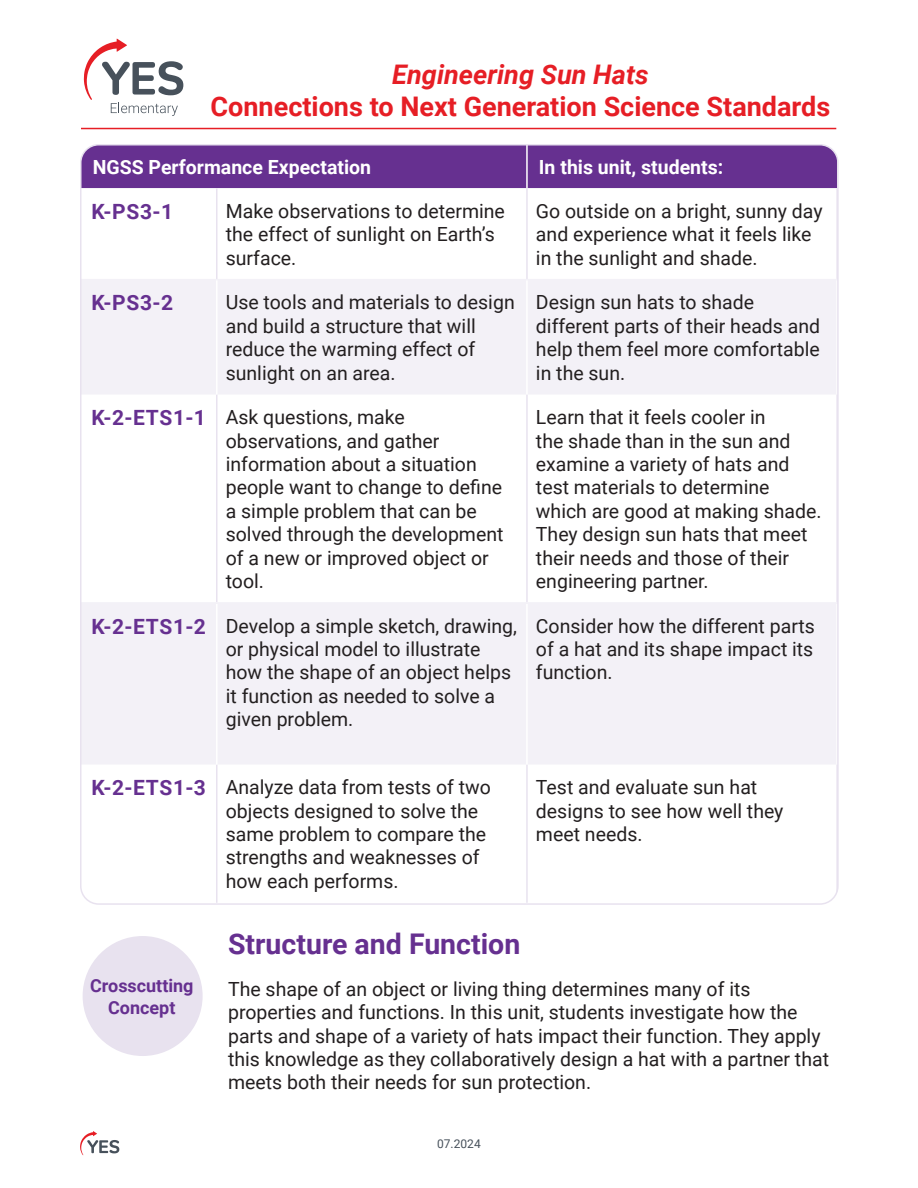
<style>
.page{position:relative;width:918px;height:1188px;background:#fff}
.page>*{position:absolute;margin:0;border:0;box-sizing:border-box;transform-origin:0 0}
.t1{font:700 28.5px "Roboto";color:#663090}
.t2{font:700 27px "Roboto";color:#e61e25}
.t3{font:italic 700 27px "Roboto";color:#e61e25}
.t4{font:700 21px "Roboto";letter-spacing:.035em;color:#663090}
.Body_Text{font:19.5px/23.4px "Roboto";color:#231f20}
.t5{font:700 19.5px "Roboto";color:#fff}
.t6{font:700 18px/21.6px "Roboto";color:#663090;text-align:center}
.t7{font:12px "Roboto";color:#47515b}
.s1{font-weight:700;font-size:21px;color:#663090}
</style>
<div class="page">
<svg style="left:80px;top:1131px;width:39px;height:24px"></svg>
<hr style="left:81px;top:128px;width:755px;height:1px;background:#e61e25">
<svg style="left:84px;top:39px;width:99px;height:77px"></svg>
<div style="left:83px;top:147px;width:753px;height:41px;background:#663090"></div>
<svg style="left:83px;top:280px;width:753px;height:484px;fill:#f3f1f7"></svg>
<hr style="left:836px;top:765px;width:2px;height:138px;background:#e8e2ef">
<hr style="left:81px;top:279px;width:136px;height:1px;background:#f3f1f7">
<hr style="left:217px;top:279px;width:310px;height:1px;background:#f3f1f7">
<hr style="left:527px;top:279px;width:311px;height:1px;background:#f3f1f7">
<hr style="left:526px;top:145px;width:2px;height:43px;background:#fff">
<hr style="left:216px;top:188px;width:2px;height:91px;background:#e8e2ef">
<hr style="left:526px;top:188px;width:2px;height:91px;background:#e8e2ef">
<hr style="left:216px;top:395px;width:2px;height:207px;background:#e8e2ef">
<hr style="left:526px;top:395px;width:2px;height:207px;background:#e8e2ef">
<hr style="left:216px;top:765px;width:2px;height:138px;background:#e8e2ef">
<hr style="left:526px;top:765px;width:2px;height:138px;background:#e8e2ef">
<hr style="left:216px;top:280px;width:2px;height:114px;background:#fff">
<hr style="left:526px;top:280px;width:2px;height:114px;background:#fff">
<hr style="left:216px;top:604px;width:2px;height:161px;background:#fff">
<hr style="left:526px;top:604px;width:2px;height:161px;background:#fff">
<hr style="left:81px;top:602px;width:136px;height:2px;background:#f3f1f7">
<hr style="left:217px;top:602px;width:310px;height:2px;background:#f3f1f7">
<hr style="left:527px;top:602px;width:311px;height:2px;background:#f3f1f7">
<div style="left:81px;top:935px;width:123px;height:123px;background:#e8e2ef;border-radius:50%"></div>
<div style="left:80px;top:933px;width:126px;height:126px;border:3px solid #fff;border-radius:50%"></div>
<h2 class="t3" style="left:392px;top:55px;width:258px">Engineering Sun Hats</h2>
<h2 class="t2" style="left:211px;top:88px;width:621px">Connections to Next Generation Science Standards</h2>
<p class="t5" style="left:93px;top:153px;width:280px">NGSS Performance Expectation</p>
<p class="t5" style="left:539px;top:153px;width:186px">In this unit, students:</p>
<p class="t4" style="left:92px;top:197px;width:83px">K-PS3-1</p>
<p class="Body_Text" style="left:226px;top:199px;width:281px">Make observations to determine the effect of sunlight on Earth’s surface.</p>
<p class="Body_Text" style="left:536px;top:199px;width:288px">Go outside on a bright, sunny day and experience what it feels like in the sunlight and shade.</p>
<p class="t4" style="left:92px;top:288px;width:83px">K-PS3-2</p>
<p class="Body_Text" style="left:226px;top:290px;width:291px">Use tools and materials to design and build a structure that will reduce the warming effect of sunlight on an area.</p>
<p class="Body_Text" style="left:536px;top:290px;width:286px">Design sun hats to shade different parts of their heads and help them feel more comfortable in the sun.</p>
<p class="Body_Text" style="left:226px;top:405px;width:279px;text-indent:-134px"><span class="s1">K-2-ETS1-1</span> Ask questions, make observations, and gather information about a situation people want to change to define a simple problem that can be solved through the development of a new or improved object or tool.</p>
<p class="Body_Text" style="left:536px;top:405px;width:287px">Learn that it feels cooler in<br>the shade than in the sun and examine a variety of hats and test materials to determine which are good at making shade.<br>They design sun hats that meet their needs and those of their engineering partner.</p>
<p class="Body_Text" style="left:226px;top:613px;width:293px;text-indent:-134px"><span class="s1">K-2-ETS1-2</span> Develop a simple sketch, drawing, or physical model to illustrate how the shape of an object helps it function as needed to solve a given problem.</p>
<p class="Body_Text" style="left:536px;top:613px;width:280px;text-align:justify">Consider how the different parts of a hat and its shape impact its function.</p>
<p class="Body_Text" style="left:226px;top:775px;width:267px;text-indent:-134px"><span class="s1">K-2-ETS1-3</span> Analyze data from tests of two objects designed to solve the same problem to compare the strengths and weaknesses of how each performs.</p>
<p class="Body_Text" style="left:536px;top:775px;width:249px">Test and evaluate sun hat designs to see how well they meet needs.</p>
<p class="t6" style="left:90px;top:974px;width:105px">Crosscutting<br>Concept</p>
<h2 class="t1" style="left:228px;top:924px;width:294px">Structure and Function</h2>
<p class="Body_Text" style="left:228px;top:976px;width:602px">The shape of an object or living thing determines many of its properties and functions. In this unit, students investigate how the parts and shape of a variety of hats impact their function. They apply this knowledge as they collaboratively design a hat with a partner that meets both their needs for sun protection.</p>
<p class="t7" style="left:437px;top:1135px;width:45px">07.2024</p>
</div>
